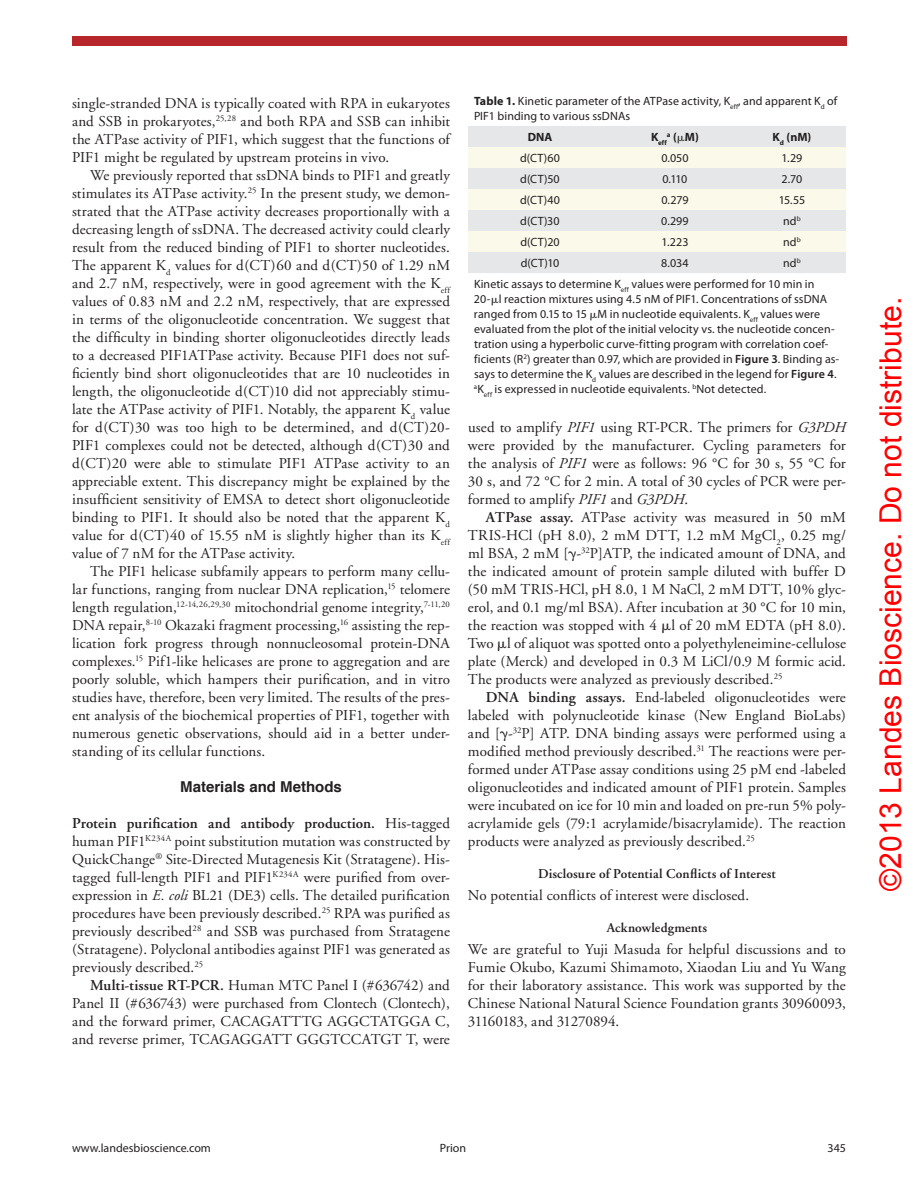
<style>
.page{position:relative;width:918px;height:1188px;background:#fff}
.page>*{position:absolute;margin:0;border:0;box-sizing:border-box;transform-origin:0 0}
.t1{font:30.15px "Arial";color:#f00}
.t2{font:15px/18px "Adobe Garamond";letter-spacing:.005em;color:#231f20;text-align:justify}
.t3{font:700 15px "Helvetica";color:#231f20}
.t4{font:600 13.5px "Adobe Garamond";letter-spacing:.01em;color:#231f20}
.t5{font:12px/15px "Myriad Pro";letter-spacing:.005em;color:#231f20}
.t6{font:700 12px "Myriad Pro";color:#231f20}
.t7{font:700 7.05px "Myriad Pro";color:#231f20}
.s1{font-weight:600}
.s2{font-style:italic}
.s3{font-weight:700}
.s4{font-family:"Universal Std Greekw Math Pi";font-weight:400}
.s5{font-family:"Universal Std Greekw Math Pi"}
</style>
<div class="page">
<div style="left:72px;top:36px;width:774px;height:10px;background:#b7262b"></div>
<div style="left:468px;top:126px;width:378px;height:147px;background:#e6e7e9"></div>
<svg style="left:468px;top:147px;width:378px;height:105px;background:#f2f1e9"></svg>
<p class="t2" style="left:72px;top:95px;width:379px">single-stranded DNA is typically coated with RPA in eukaryotes and SSB in prokaryotes,<sup>25,28</sup> and both RPA and SSB can inhibit the ATPase activity of PIF1, which suggest that the functions of PIF1 might be regulated by upstream proteins in vivo.</p>
<p class="t2" style="left:72px;top:167px;width:379px;text-indent:18px">We previously reported that ssDNA binds to PIF1 and greatly stimulates its ATPase activity.<sup>25</sup> In the present study, we demon&shy;strated that the ATPase activity decreases proportionally with a decreasing length of ssDNA. The decreased activity could clearly result from the reduced binding of PIF1 to shorter nucleotides.<br>The apparent K<sub>d</sub> values for d(CT)60 and d(CT)50 of 1.29 nM and 2.7 nM, respectively, were in good agreement with the K<sub>eff </sub>values of 0.83 nM and 2.2 nM, respectively, that are expressed in terms of the oligonucleotide concentration. We suggest that the difficulty in binding shorter oligonucleotides directly leads to a decreased PIF1ATPase activity. Because PIF1 does not suf&shy;ficiently bind short oligonucleotides that are 10 nucleotides in length, the oligonucleotide d(CT)10 did not appreciably stimu&shy;late the ATPase activity of PIF1. Notably, the apparent K<sub>d</sub> value for d(CT)30 was too high to be determined, and d(CT)20- PIF1 complexes could not be detected, although d(CT)30 and d(CT)20 were able to stimulate PIF1 ATPase activity to an appreciable extent. This discrepancy might be explained by the insufficient sensitivity of EMSA to detect short oligonucleotide binding to PIF1. It should also be noted that the apparent K<sub>d </sub>value for d(CT)40 of 15.55 nM is slightly higher than its K<sub>eff </sub>value of 7 nM for the ATPase activity.</p>
<p class="t2" style="left:72px;top:563px;width:379px;text-indent:18px">The PIF1 helicase subfamily appears to perform many cellu&shy;lar functions, ranging from nuclear DNA replication,<sup>15</sup> telomere length regulation,<sup>12-14,26,29,30</sup> mitochondrial genome integrity,<sup>7-11,20<br></sup>DNA repair,<sup>8-10</sup> Okazaki fragment processing,<sup>16</sup> assisting the rep&shy;lication fork progress through nonnucleosomal protein-DNA complexes.<sup>15</sup> Pif1-like helicases are prone to aggregation and are poorly soluble, which hampers their purification, and in vitro studies have, therefore, been very limited. The results of the pres&shy;ent analysis of the biochemical properties of PIF1, together with numerous genetic observations, should aid in a better under&shy;standing of its cellular functions.</p>
<p class="t3" style="left:180px;top:775px;width:163px">Materials and Methods</p>
<p class="t2" style="left:72px;top:815px;width:380px"><span class="s1">Protein purification and antibody production.</span> His-tagged human PIF1<sup>K234A</sup> point substitution mutation was constructed by QuickChange<sup>®</sup> Site-Directed Mutagenesis Kit (Stratagene). His&shy;tagged full-length PIF1 and PIF1<sup>K234A</sup> were purified from over&shy;expression in <span class="s2">E. coli</span> BL21 (DE3) cells. The detailed purification procedures have been previously described.<sup>25</sup> RPA was purified as previously described<sup>28</sup> and SSB was purchased from Stratagene (Stratagene). Polyclonal antibodies against PIF1 was generated as previously described.<sup>25</sup></p>
<p class="t2" style="left:72px;top:977px;width:379px;text-indent:18px"><span class="s1">Multi-tissue RT-PCR.</span> Human MTC Panel I (#636742) and Panel II (#636743) were purchased from Clontech (Clontech), and the forward primer, CACAGATTTG AGGCTATGGA C, and reverse primer, TCAGAGGATT GGGTCCATGT T, were</p>
<p class="t5" style="left:474px;top:93px;width:365px"><span class="s3">Table 1.</span> Kinetic parameter of the ATPase activity, K<sub>eff</sub>, and apparent K<sub>d</sub> of<br>PIF1 binding to various ssDNAs</p>
<p class="t6" style="left:528px;top:129px;width:26px">DNA</p>
<p class="t7" style="left:651px;top:138px;width:17px"><sup>K</sup>eff</p>
<p class="t6" style="left:667px;top:129px;width:34px"><sup>a</sup> (<span class="s4">μ</span>M)</p>
<p class="t6" style="left:773px;top:129px;width:40px">K<sub>d</sub> (nM)</p>
<p class="t5" style="left:520px;top:150px;width:41px">d(CT)60</p>
<p class="t5" style="left:661px;top:150px;width:29px">0.050</p>
<p class="t5" style="left:782px;top:150px;width:22px">1.29</p>
<p class="t5" style="left:520px;top:171px;width:41px">d(CT)50</p>
<p class="t5" style="left:662px;top:171px;width:27px">0.110</p>
<p class="t5" style="left:782px;top:171px;width:22px">2.70</p>
<p class="t5" style="left:520px;top:192px;width:41px">d(CT)40</p>
<p class="t5" style="left:661px;top:192px;width:29px">0.279</p>
<p class="t5" style="left:779px;top:192px;width:28px">15.55</p>
<p class="t5" style="left:520px;top:213px;width:41px">d(CT)30</p>
<p class="t5" style="left:661px;top:213px;width:29px">0.299</p>
<p class="t5" style="left:783px;top:213px;width:19px">nd<sup>b</sup></p>
<p class="t5" style="left:520px;top:234px;width:41px">d(CT)20</p>
<p class="t5" style="left:661px;top:234px;width:29px">1.223</p>
<p class="t5" style="left:783px;top:234px;width:19px">nd<sup>b</sup></p>
<p class="t5" style="left:521px;top:255px;width:40px">d(CT)10</p>
<p class="t5" style="left:661px;top:255px;width:29px">8.034</p>
<p class="t5" style="left:474px;top:252px;width:342px;line-height:21px;text-indent:309px">nd<sup>b<br></sup>Kinetic assays to determine K<sub>eff</sub> values were performed for 10 min in</p>
<p class="t5" style="left:474px;top:291px;width:367px">20-<span class="s5">μ</span>l reaction mixtures using 4.5 nM of PIF1. Concentrations of ssDNA ranged from 0.15 to 15 <span class="s5">μ</span>M in nucleotide equivalents. K<sub>eff</sub> values were evaluated from the plot of the initial velocity vs. the nucleotide concen&shy;tration using a hyperbolic curve-fitting program with correlation coef&shy;ficients (R<sup>2</sup>) greater than 0.97, which are provided in <span class="s1">Figure 3</span>. Binding as&shy;says to determine the K<sub>d</sub> values are described in the legend for <span class="s1">Figure 4</span>. <sup>a</sup>K<sub>eff</sub> is expressed in nucleotide equivalents. <sup>b</sup>Not detected.</p>
<p class="t2" style="left:468px;top:419px;width:379px">used to amplify <span class="s2">PIF1</span> using RT-PCR. The primers for <span class="s2">G3PDH </span>were provided by the manufacturer. Cycling parameters for the analysis of <span class="s2">PIF1</span> were as follows: 96 °C for 30 s, 55 °C for 30 s, and 72 °C for 2 min. A total of 30 cycles of PCR were per&shy;formed to amplify <span class="s2">PIF1</span> and <span class="s2">G3PDH</span>.</p>
<p class="t2" style="left:468px;top:509px;width:380px;text-indent:18px"><span class="s1">ATPase assay.</span> ATPase activity was measured in 50 mM TRIS-HCl (pH 8.0), 2 mM DTT, 1.2 mM MgCl<sub>2</sub>, 0.25 mg/ ml BSA, 2 mM [<span class="s5">γ</span>-<sup>32</sup>P]ATP, the indicated amount of DNA, and the indicated amount of protein sample diluted with buffer D (50 mM TRIS-HCl, pH 8.0, 1 M NaCl, 2 mM DTT, 10% glyc&shy;erol, and 0.1 mg/ml BSA). After incubation at 30 °C for 10 min, the reaction was stopped with 4 <span class="s5">μ</span>l of 20 mM EDTA (pH 8.0).<br>Two <span class="s5">μ</span>l of aliquot was spotted onto a polyethyleneimine-cellulose plate (Merck) and developed in 0.3 M LiCl/0.9 M formic acid.<br>The products were analyzed as previously described.<sup>25</sup></p>
<p class="t2" style="left:468px;top:689px;width:380px;text-indent:18px"><span class="s1">DNA binding assays.</span> End-labeled oligonucleotides were labeled with polynucleotide kinase (New England BioLabs) and [<span class="s5">γ</span>-<sup>32</sup>P] ATP. DNA binding assays were performed using a modified method previously described.<sup>31</sup> The reactions were per&shy;formed under ATPase assay conditions using 25 pM end -labeled oligonucleotides and indicated amount of PIF1 protein. Samples were incubated on ice for 10 min and loaded on pre-run 5% poly&shy;acrylamide gels (79:1 acrylamide/bisacrylamide). The reaction products were analyzed as previously described.<sup>25</sup></p>
<p class="t4" style="left:538px;top:866px;width:239px">Disclosure of Potential Conflicts of Interest</p>
<p class="t2" style="left:468px;top:887px;width:283px">No potential conflicts of interest were disclosed.</p>
<p class="t4" style="left:607px;top:920px;width:102px">Acknowledgments</p>
<p class="t2" style="left:468px;top:941px;width:379px">We are grateful to Yuji Masuda for helpful discussions and to Fumie Okubo, Kazumi Shimamoto, Xiaodan Liu and Yu Wang for their laboratory assistance. This work was supported by the Chinese National Natural Science Foundation grants 30960093, 31160183, and 31270894.</p>
<h1 class="t1" style="left:871px;top:891px;width:595px;rotate:-90deg">©2013 Landes Bioscience. Do not distribute.</h1>
<p class="t5" style="left:72px;top:1140px;width:140px">www.landesbioscience.com</p>
<p class="t5" style="left:440px;top:1140px;width:28px">Prion</p>
<p class="t5" style="left:828px;top:1140px;width:20px">345</p>
</div>
